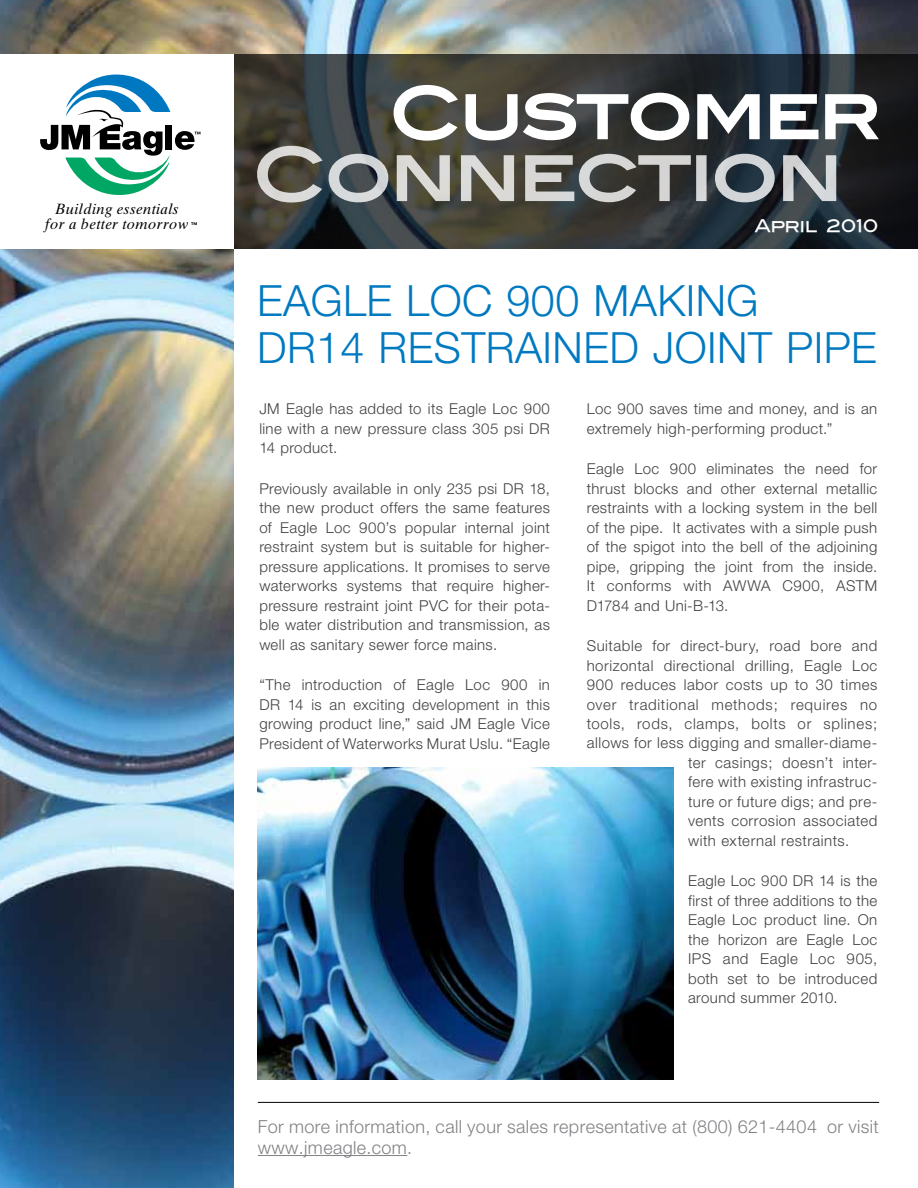
<style>
.page{position:relative;width:918px;height:1188px;background:#fff}
.page>*{position:absolute;margin:0;border:0;box-sizing:border-box;transform-origin:0 0}
.t1{font:300 43.05px/47.4px "Helvetica Neue";letter-spacing:.01em;color:#0079c1}
.t2{font:300 18px/21px "Helvetica Neue";letter-spacing:.02em;color:#808285}
.t3{font:17.55px "Blair Md ITCTT Medium";letter-spacing:-.03em;color:#fff}
.t4{font:300 15px/19.5px "Helvetica Neue";letter-spacing:.03em;color:#414042;text-align:justify}
.t5{font:300 15px "Helvetica Neue";letter-spacing:.05em;color:#414042}
.t6{font:italic 14.85px/14.9px "Times Ten";letter-spacing:.02em;color:#010101;text-align:center}
</style>
<div class="page">
<img style="left:0;top:0;width:918px;height:1188px">
<div style="left:234px;top:249px;width:684px;height:939px;background:#fff"></div>
<svg style="left:225px;top:54px;width:693px;height:195px"></svg>
<div style="left:0;top:54px;width:234px;height:194px;background:#fff"></div>
<svg style="left:191px;top:222px;width:6px;height:3px"></svg>
<svg style="left:40px;top:75px;width:160px;height:120px"></svg>
<svg style="left:256px;top:84px;width:625px;height:119px"></svg>
<hr style="left:258px;top:1155px;width:149px;height:1px;background:#808285">
<hr style="left:258px;top:1102px;width:621px;height:1px;background:#000">
<img style="left:257px;top:768px;width:417px;height:312px">
<p class="t6" style="left:45px;top:202px;width:145px">Building essentials for a better tomorrow</p>
<p class="t3" style="left:754px;top:212px;width:126px">April 2010</p>
<h1 class="t1" style="left:257px;top:276px;width:617px">Eagle Loc 900 making<br>DR14 restrained joint pipe</h1>
<p class="t4" style="left:259px;top:399px;width:292px">JM Eagle has added to its Eagle Loc 900 line with a new pressure class 305 psi DR 14 product.</p>
<p class="t4" style="left:259px;top:478px;width:292px">Previously available in only 235 psi DR 18, the new product offers the same features of Eagle Loc 900’s popular internal joint restraint system but is suitable for higher&shy;pressure applications. It promises to serve waterworks systems that require higher&shy;pressure restraint joint PVC for their pota&shy;ble water distribution and transmission, as well as sanitary sewer force mains.</p>
<p class="t4" style="left:259px;top:675px;width:292px">“The introduction of Eagle Loc 900 in DR 14 is an exciting development in this growing product line,” said JM Eagle Vice President of Waterworks Murat Uslu. “Eagle</p>
<p class="t4" style="left:587px;top:399px;width:292px">Loc 900 saves time and money, and is an extremely high-performing product.”</p>
<p class="t4" style="left:587px;top:459px;width:292px;text-align:left">Eagle Loc 900 eliminates the need for thrust blocks and other external metallic restraints with a locking system in the bell of the pipe. It activates with a simple push of the spigot into the bell of the adjoining pipe, gripping the joint from the inside.<br>It conforms with AWWA C900, ASTM D1784 and Uni-B-13.</p>
<p class="t4" style="left:587px;top:636px;width:292px">Suitable for direct-bury, road bore and</p>
<p class="t4" style="left:587px;top:655px;width:292px">horizontal directional drilling, Eagle Loc</p>
<p class="t4" style="left:587px;top:675px;width:292px">900 reduces labor costs up to 30 times</p>
<p class="t5" style="left:587px;top:695px;width:292px">over traditional methods; requires no</p>
<p class="t4" style="left:587px;top:714px;width:292px">tools, rods, clamps, bolts or splines;</p>
<p class="t4" style="left:587px;top:733px;width:292px">allows for less digging and smaller-diame-</p>
<p class="t4" style="left:688px;top:753px;width:191px">ter casings; doesn’t inter-</p>
<p class="t4" style="left:688px;top:772px;width:191px">fere with existing infrastruc-</p>
<p class="t4" style="left:688px;top:792px;width:191px">ture or future digs; and pre-</p>
<p class="t4" style="left:688px;top:811px;width:191px">vents corrosion associated</p>
<p class="t4" style="left:688px;top:831px;width:163px">with external restraints.</p>
<p class="t4" style="left:688px;top:871px;width:191px">Eagle Loc 900 DR 14 is the first of three additions to the Eagle Loc product line. On the horizon are Eagle Loc IPS</p>
<p class="t4" style="left:688px;top:949px;width:191px;text-indent:35px">and Eagle Loc 905, both set to be introduced around summer 2010.</p>
<p class="t2" style="left:258px;top:1115px;width:622px">For more information, call your sales representative at (800) 621-4404 or visit www.jmeagle.com.</p>
</div>
